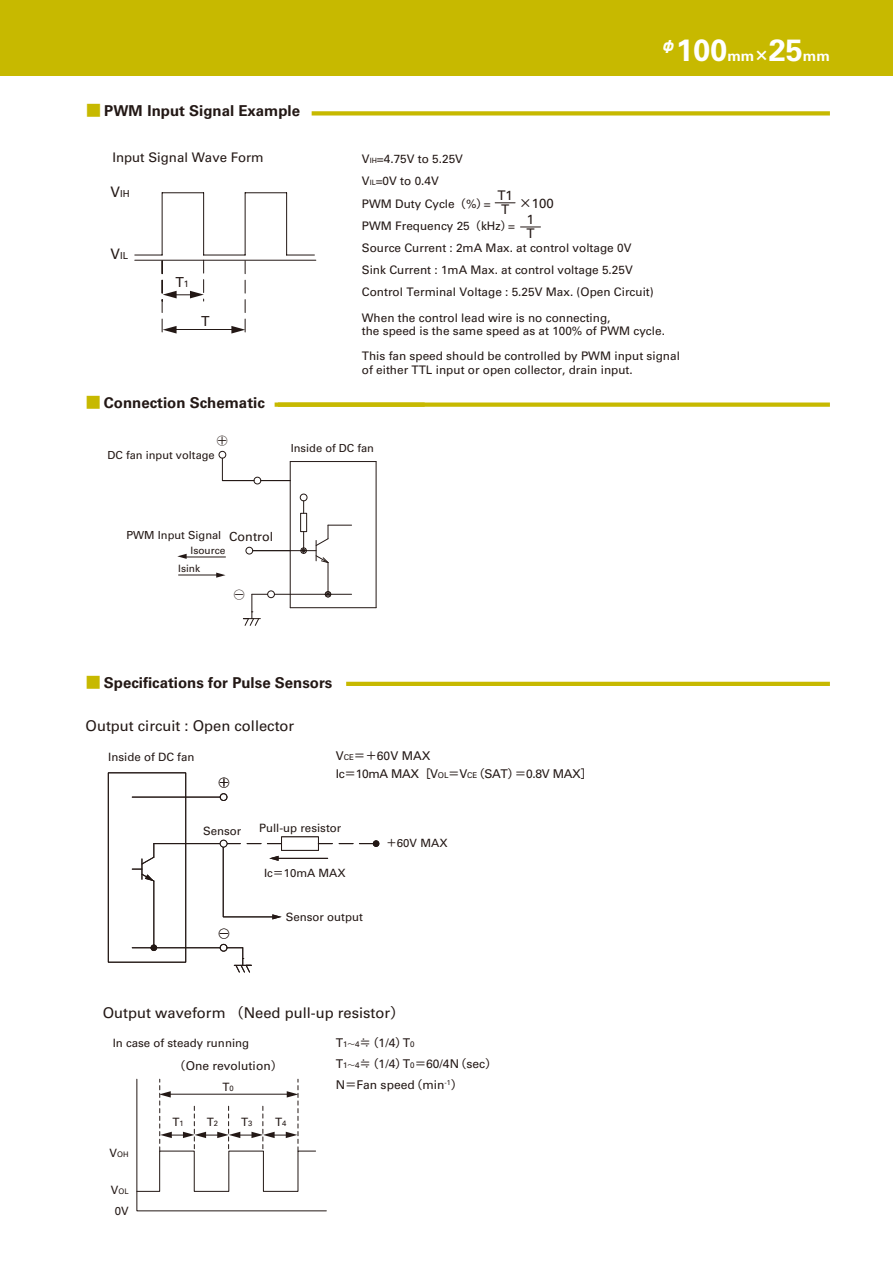
<style>
.page{position:relative;width:893px;height:1263px;background:#fff}
.page>*{position:absolute;margin:0;border:0;box-sizing:border-box;transform-origin:0 0}
.t1{font:700 30.75px "Univers LT Std";color:#fff}
.t2{font:700 15px "Univers LT Std";color:#231815}
.t3{font:14.7px "Univers LT Std";color:#231815}
.t4{font:13.8px "Univers LT Std";color:#231815}
.t5{font:13.2px "Univers LT Std";color:#231815}
.t6{font:12.6px "Univers LT Std";color:#231815}
.t7{font:12px/20.7px "Univers LT Std";color:#231815}
.t8{font:12px/18px "Univers LT Std";letter-spacing:-.025em;color:#231815}
.t9{font:11.85px/22.2px "Univers LT Std";color:#231815}
.t10{font:11.55px "Univers LT Std";color:#231815}
.t11{font:11.55px "Shin Go Pro";color:#231815}
.t12{font:11.4px "Univers LT Std";color:#231815}
.t13{font:11.1px "Univers LT Std";color:#231815}
.t14{font:10.2px "Univers LT Std";color:#231815}
.t15{font:9.6px "Univers LT Std";color:#231815}
.t16{font:7.65px "Univers LT Std";color:#231815}
.t17{font:7.05px "Univers LT Std";color:#231815}
.s1{font-family:"Shin Go Pro";font-weight:500;color:#c7b900}
.s2{font-size:14.4px}
.s3{font-size:9.15px}
.s4{font-size:14.25px}
.s5{font-family:"Shin Go Pro";font-size:14.25px}
.s6{font-size:7.35px}
.s7{font-family:"Shin Go Pro";font-size:11.25px}
.s8{font-family:"Shin Go Pro";font-size:12.6px}
.s9{font-size:8.1px}
.s10{font-family:"Shin Go Pro";font-size:11.55px}
.s11{font-family:"Shin Go Pro";font-size:10.8px}
.s12{font-family:"Shin Go Pro";font-size:14.1px}
.s13{font-family:"Shin Go Pro";font-size:7.65px}
.s14{font-size:7.65px}
.s15{font-size:11.55px}
</style>
<div class="page">
<svg style="left:136px;top:1078px;width:191px;height:133px"></svg>
<div style="left:0;top:0;width:893px;height:76px;background:#c7b900"></div>
<hr style="left:172px;top:329px;width:64px;height:1px;background:#231815">
<svg style="left:287px;top:255px;width:27px;height:1px"></svg>
<hr style="left:135px;top:260px;width:181px;height:1px;background:#231815">
<hr style="left:286px;top:193px;width:1px;height:62px;background:#231815">
<hr style="left:245px;top:193px;width:1px;height:62px;background:#231815">
<hr style="left:203px;top:193px;width:1px;height:62px;background:#231815">
<hr style="left:162px;top:193px;width:1px;height:62px;background:#231815">
<hr style="left:204px;top:255px;width:41px;height:1px;background:#231815">
<hr style="left:162px;top:192px;width:42px;height:1px;background:#231815">
<hr style="left:245px;top:192px;width:42px;height:1px;background:#231815">
<svg style="left:231px;top:261px;width:15px;height:73px"></svg>
<svg style="left:135px;top:255px;width:69px;height:79px"></svg>
<div style="left:278px;top:402px;width:552px;height:5px;background:#c7b900"></div>
<div style="left:312px;top:111px;width:518px;height:5px;background:#c7b900"></div>
<hr style="left:346px;top:682px;width:484px;height:4px;background:#c7b900">
<hr style="left:154px;top:843px;width:86px;height:1px;background:#231815">
<hr style="left:132px;top:947px;width:88px;height:1px;background:#231815">
<div style="left:220px;top:944px;width:7px;height:7px;border:1px solid #231815;border-radius:50%"></div>
<hr style="left:132px;top:797px;width:88px;height:1px;background:#231815">
<div style="left:220px;top:793px;width:7px;height:8px;border:1px solid #231815;border-radius:50%"></div>
<svg style="left:227px;top:947px;width:24px;height:26px"></svg>
<hr style="left:153px;top:881px;width:1px;height:67px;background:#231815">
<div style="left:373px;top:840px;width:6px;height:7px;border:1px solid #231815;border-radius:50%"></div>
<svg style="left:151px;top:945px;width:6px;height:6px"></svg>
<svg style="left:132px;top:844px;width:23px;height:38px"></svg>
<div style="left:281px;top:836px;width:38px;height:15px;background:#fff;border:1px solid #231815"></div>
<svg style="left:318px;top:843px;width:14px;height:1px"></svg>
<svg style="left:339px;top:843px;width:14px;height:1px"></svg>
<svg style="left:359px;top:841px;width:20px;height:5px"></svg>
<svg style="left:222px;top:842px;width:60px;height:77px"></svg>
<hr style="left:272px;top:858px;width:56px;height:1px;background:#231815">
<div style="left:220px;top:840px;width:7px;height:7px;background:#fff;border-radius:50%"></div>
<div style="left:220px;top:840px;width:7px;height:7px;border:1px solid #231815;border-radius:50%"></div>
<div style="left:108px;top:772px;width:78px;height:190px;border:1px solid #231815"></div>
<svg style="left:495px;top:202px;width:20px;height:1px"></svg>
<svg style="left:520px;top:227px;width:20px;height:1px"></svg>
<div style="left:275px;top:402px;width:150px;height:5px;background:#c7b900"></div>
<hr style="left:185px;top:557px;width:40px;height:1px;background:#231815">
<hr style="left:179px;top:575px;width:40px;height:1px;background:#231815">
<svg style="left:216px;top:573px;width:9px;height:5px"></svg>
<svg style="left:177px;top:554px;width:10px;height:5px"></svg>
<hr style="left:222px;top:480px;width:32px;height:1px;background:#231815">
<div style="left:246px;top:547px;width:7px;height:7px;border:1px solid #231815;border-radius:50%"></div>
<svg style="left:222px;top:458px;width:1px;height:22px"></svg>
<div style="left:219px;top:451px;width:7px;height:7px;border:1px solid #231815;border-radius:50%"></div>
<div style="left:300px;top:494px;width:7px;height:7px;border:1px solid #231815;border-radius:50%"></div>
<hr style="left:376px;top:461px;width:1px;height:147px;background:#231815">
<hr style="left:290px;top:461px;width:1px;height:147px;background:#231815">
<hr style="left:290px;top:607px;width:86px;height:1px;background:#231815">
<hr style="left:274px;top:594px;width:78px;height:1px;background:#231815">
<div style="left:300px;top:547px;width:7px;height:7px;border:1px solid #231815;border-radius:50%"></div>
<div style="left:267px;top:590px;width:8px;height:8px;border:1px solid #231815;border-radius:50%"></div>
<svg style="left:243px;top:594px;width:25px;height:32px"></svg>
<hr style="left:328px;top:562px;width:1px;height:32px;background:#231815">
<svg style="left:325px;top:591px;width:6px;height:6px"></svg>
<hr style="left:253px;top:550px;width:48px;height:1px;background:#231815">
<div style="left:300px;top:513px;width:7px;height:19px;border:1px solid #231815"></div>
<svg style="left:301px;top:525px;width:51px;height:39px"></svg>
<svg style="left:303px;top:501px;width:1px;height:12px"></svg>
<hr style="left:290px;top:461px;width:86px;height:1px;background:#231815">
<svg style="left:261px;top:480px;width:29px;height:1px"></svg>
<div style="left:254px;top:477px;width:7px;height:7px;border:1px solid #231815;border-radius:50%"></div>
<p class="t2" style="left:86px;top:102px;width:216px"><span class="s1">■</span> PWM Input Signal Example</p>
<p class="t5" style="left:112px;top:149px;width:153px">Input Signal Wave Form</p>
<p class="t15" style="left:110px;top:188px;width:21px"><span class="s2">V</span>IH</p>
<p class="t15" style="left:110px;top:250px;width:19px"><span class="s2">V</span>IL</p>
<p class="t4" style="left:176px;top:274px;width:15px">T<span class="s3">1</span></p>
<p class="t4" style="left:201px;top:313px;width:10px">T</p>
<p class="t2" style="left:86px;top:394px;width:181px"><span class="s1">■</span> Connection Schematic</p>
<h1 class="t1" style="left:661px;top:32px;width:170px"><sup>φ</sup>100<span class="s4">mm</span><span class="s5">×</span>25<span class="s4">mm</span></h1>
<p class="t9" style="left:362px;top:148px;width:293px">V<span class="s6">IH</span>=4.75V to 5.25V<br>V<span class="s6">IL</span>=0V to 0.4V<br>PWM Duty Cycle<span class="s7">（</span>%<span class="s7">）</span>=<br>PWM Frequency 25<span class="s7">（</span>kHz<span class="s7">）</span>=<br>Source Current : 2mA Max. at control voltage 0V<br>Sink Current : 1mA Max. at control voltage 5.25V<br>Control Terminal Voltage : 5.25V Max. (Open Circuit)</p>
<p class="t9" style="left:362px;top:311px;width:305px;line-height:13.5px">When the control lead wire is no connecting,<br>the speed is the same speed as at 100% of PWM cycle.</p>
<p class="t9" style="left:362px;top:349px;width:320px;line-height:13.5px">This fan speed should be controlled by PWM input signal of either TTL input or open collector, drain input.</p>
<p class="t5" style="left:497px;top:187px;width:17px">T1</p>
<p class="t5" style="left:519px;top:195px;width:36px"><span class="s8">×</span>100</p>
<p class="t5" style="left:501px;top:202px;width:10px">T</p>
<p class="t5" style="left:527px;top:211px;width:9px">1</p>
<p class="t5" style="left:526px;top:226px;width:10px">T</p>
<p class="t11" style="left:216px;top:431px;width:13px">○＋</p>
<p class="t13" style="left:107px;top:448px;width:109px">DC fan input voltage</p>
<p class="t13" style="left:291px;top:441px;width:85px">Inside of DC fan</p>
<p class="t13" style="left:126px;top:529px;width:96px">PWM Input Signal</p>
<p class="t6" style="left:229px;top:529px;width:46px">Control</p>
<p class="t14" style="left:191px;top:545px;width:36px">Isource</p>
<p class="t14" style="left:178px;top:563px;width:23px">Isink</p>
<p class="t11" style="left:233px;top:585px;width:13px">○－</p>
<p class="t2" style="left:86px;top:674px;width:248px"><span class="s1">■</span> Specifications for Pulse Sensors</p>
<p class="t3" style="left:86px;top:717px;width:210px">Output circuit : Open collector</p>
<p class="t10" style="left:108px;top:750px;width:88px">Inside of DC fan</p>
<p class="t8" style="left:336px;top:746px;width:258px">V<span class="s9">CE</span><span class="s10">＝＋</span>60V MAX<br>Ic<span class="s10">＝</span>10mA MAX<span class="s10">［</span>V<span class="s9">OL</span><span class="s10">＝</span>V<span class="s9">CE</span><span class="s10">（</span>SAT<span class="s10">）＝</span>0.8V MAX<span class="s10">］</span></p>
<p class="t10" style="left:203px;top:824px;width:40px">Sensor</p>
<p class="t10" style="left:259px;top:821px;width:84px">Pull-up resistor</p>
<p class="t12" style="left:264px;top:866px;width:83px">Ic<span class="s11">＝</span>10mA MAX</p>
<p class="t10" style="left:286px;top:910px;width:79px">Sensor output</p>
<p class="t12" style="left:386px;top:836px;width:63px"><span class="s11">＋</span>60V MAX</p>
<p class="t3" style="left:103px;top:1004px;width:303px">Output waveform <span class="s12">（</span>Need pull-up resistor<span class="s12">）</span></p>
<p class="t7" style="left:336px;top:1032px;width:162px">T<span class="s9">1</span><span class="s13">～</span><span class="s9">4</span><span class="s10">≒（</span>1/4<span class="s10">）</span>T<span class="s9">0<br></span>T<span class="s9">1</span><span class="s13">～</span><span class="s9">4</span><span class="s10">≒（</span>1/4<span class="s10">）</span>T<span class="s9">0</span><span class="s10">＝</span>60/4N<span class="s10">（</span>sec<span class="s10">）<br></span>N<span class="s10">＝</span>Fan speed<span class="s10">（</span>min</p>
<p class="t10" style="left:113px;top:1036px;width:138px">In case of steady running</p>
<p class="t7" style="left:174px;top:1055px;width:110px"><span class="s10">（</span>One revolution<span class="s10">）</span></p>
<p class="t10" style="left:223px;top:1080px;width:13px">T<span class="s14">0</span></p>
<p class="t17" style="left:444px;top:1078px;width:19px">-1<span class="s10">）</span></p>
<p class="t16" style="left:110px;top:1150px;width:21px"><span class="s15">V</span>OH</p>
<p class="t16" style="left:111px;top:1187px;width:19px"><span class="s15">V</span>OL</p>
<p class="t10" style="left:115px;top:1204px;width:16px">0V</p>
<p class="t10" style="left:172px;top:1115px;width:13px">T<span class="s14">1</span></p>
<p class="t10" style="left:207px;top:1115px;width:13px">T<span class="s14">2</span></p>
<p class="t10" style="left:241px;top:1115px;width:13px">T<span class="s14">3</span></p>
<p class="t10" style="left:275px;top:1115px;width:13px">T<span class="s14">4</span></p>
</div>
